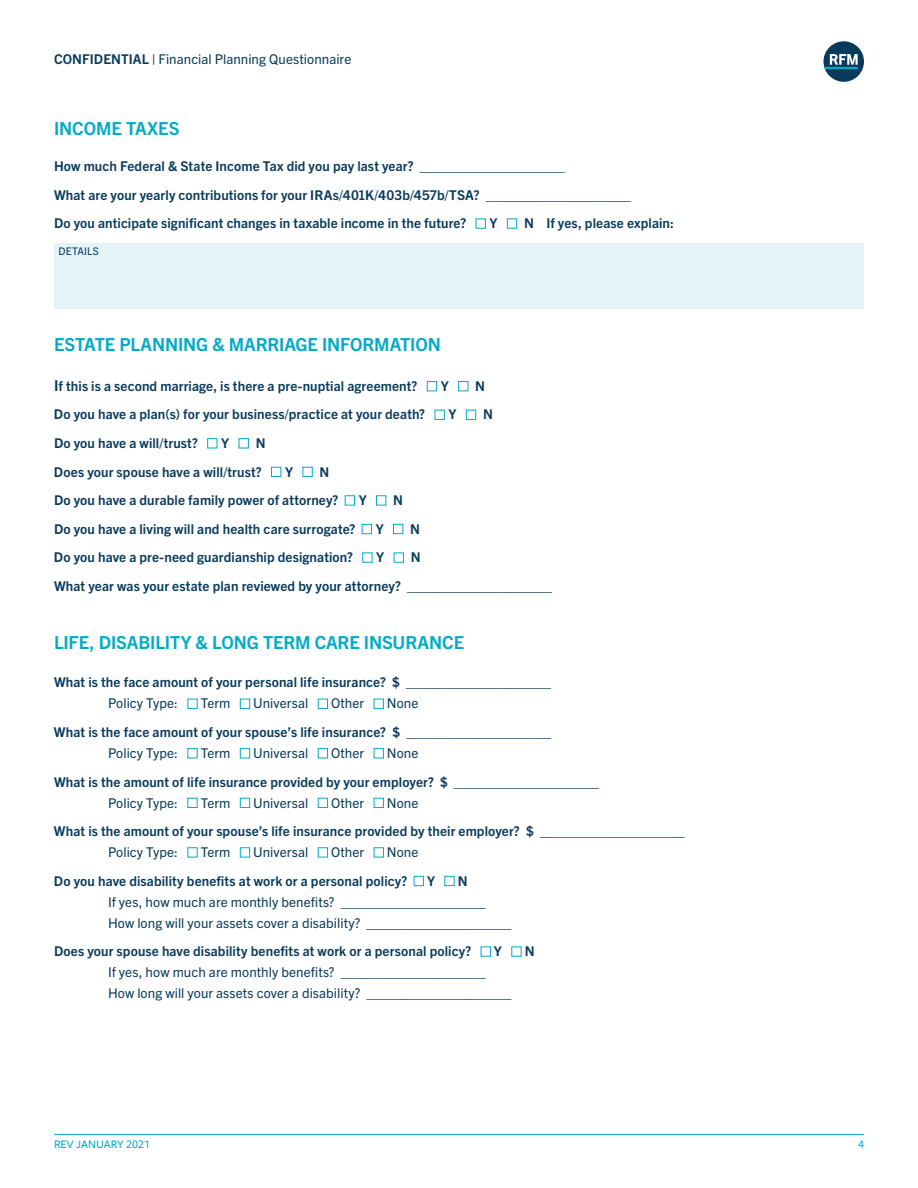
<style>
.page{position:relative;width:918px;height:1188px;background:#fff}
.page>*{position:absolute;margin:0;border:0;box-sizing:border-box;transform-origin:0 0}
.t1{font:700 18px "Trade Gothic Next LT Pro";letter-spacing:-.01em;color:#00abc8}
.t2{font:700 13.5px/21px "Trade Gothic Next LT Pro";letter-spacing:.01em;color:#083a5c}
.t3{font:13.5px/21px "Trade Gothic Next LT Pro";letter-spacing:.005em;color:#083a5c}
.t4{font:500 12px "Freight Sans Pro";color:#00abc8}
.t5{font:10.5px "Trade Gothic Next LT Pro";letter-spacing:.01em;color:#083a5c}
.s1{font-weight:700}
.s2{font-weight:400}
.s3{color:#00abc8}
.s4{font-size:15px}
</style>
<div class="page">
<hr style="left:54px;top:1134px;width:810px;height:1px;background:#00abc8">
<div style="left:54px;top:243px;width:810px;height:66px;background:#e4f3f7"></div>
<div style="left:824px;top:41px;width:40px;height:41px;background:#083a5c;border-radius:50%"></div>
<svg style="left:824px;top:54px;width:34px;height:15px"></svg>
<p class="t3" style="left:54px;top:48px;width:299px"><span class="s1">CONFIDENTIAL |</span> Financial Planning Questionnaire</p>
<p class="t1" style="left:54px;top:116px;width:127px">INCOME TAXES</p>
<p class="t2" style="left:54px;top:155px;width:512px">How much Federal &amp; State Income Tax did you pay last year? <span class="s2">___________________</span></p>
<p class="t2" style="left:54px;top:183px;width:578px">What are your yearly contributions for your IRAs/401K/403b/457b/TSA? <span class="s2">___________________</span></p>
<p class="t2" style="left:54px;top:212px;width:622px">Do you anticipate significant changes in taxable income in the future? <span class="s3">■</span> Y <span class="s3">■</span> N If yes, please explain:</p>
<p class="t5" style="left:58px;top:244px;width:42px">DETAILS</p>
<p class="t1" style="left:54px;top:332px;width:388px">ESTATE PLANNING &amp; MARRIAGE INFORMATION</p>
<p class="t2" style="left:54px;top:375px;width:433px"><span class="s4">I</span>f this is a second marriage, is there a pre-nuptial agreement? <span class="s3">■</span> Y <span class="s3">■</span> N</p>
<p class="t2" style="left:54px;top:403px;width:440px">Do you have a plan(s) for your business/practice at your death? <span class="s3">■</span> Y <span class="s3">■</span> N</p>
<p class="t2" style="left:54px;top:432px;width:213px">Do you have a will/trust? <span class="s3">■</span> Y <span class="s3">■</span> N</p>
<p class="t2" style="left:54px;top:460px;width:277px">Does your spouse have a will/trust? <span class="s3">■</span> Y <span class="s3">■</span> N</p>
<p class="t2" style="left:54px;top:489px;width:351px">Do you have a durable family power of attorney? <span class="s3">■</span> Y <span class="s3">■</span> N</p>
<p class="t2" style="left:54px;top:517px;width:368px">Do you have a living will and health care surrogate? <span class="s3">■</span> Y <span class="s3">■</span> N</p>
<p class="t2" style="left:54px;top:546px;width:368px">Do you have a pre-need guardianship designation? <span class="s3">■</span> Y <span class="s3">■</span> N</p>
<p class="t2" style="left:54px;top:575px;width:500px">What year was your estate plan reviewed by your attorney? <span class="s2">___________________</span></p>
<p class="t1" style="left:54px;top:630px;width:412px">LIFE, DISABILITY &amp; LONG TERM CARE INSURANCE</p>
<p class="t3" style="left:108px;top:671px;width:445px;text-indent:-54px"><span class="s1">What is the face amount of your personal life insurance? $</span> ___________________<br>Policy Type: <span class="s3">■</span> Term <span class="s3">■</span> Universal <span class="s3">■</span> Other <span class="s3">■</span> None</p>
<p class="t3" style="left:108px;top:721px;width:445px;text-indent:-54px"><span class="s1">What is the face amount of your spouse’s life insurance? $</span> ___________________<br>Policy Type: <span class="s3">■</span> Term <span class="s3">■</span> Universal <span class="s3">■</span> Other <span class="s3">■</span> None</p>
<p class="t2" style="left:108px;top:770px;width:493px;text-indent:-54px">What is the amount of life insurance provided by your employer? $ <span class="s2">___________________<br>Policy Type:</span> <span class="s3">■</span> <span class="s2">Term</span> <span class="s3">■</span> <span class="s2">Universal</span> <span class="s3">■</span> <span class="s2">Other</span> <span class="s3">■</span> <span class="s2">None</span></p>
<p class="t2" style="left:108px;top:820px;width:578px;text-indent:-54px">What is the amount of your spouse’s life insurance provided by their employer? $ <span class="s2">___________________<br>Policy Type:</span> <span class="s3">■</span> <span class="s2">Term</span> <span class="s3">■</span> <span class="s2">Universal</span> <span class="s3">■</span> <span class="s2">Other</span> <span class="s3">■</span> <span class="s2">None</span></p>
<p class="t3" style="left:108px;top:869px;width:405px;text-indent:-54px"><span class="s1">Do you have disability benefits at work or a personal policy?</span> <span class="s3">■</span> <span class="s1">Y</span> <span class="s3">■</span> <span class="s1">N<br></span>If yes, how much are monthly benefits? ___________________<br>How long will your assets cover a disability? ___________________</p>
<p class="t3" style="left:108px;top:940px;width:428px;text-indent:-54px"><span class="s1">Does your spouse have disability benefits at work or a personal policy?</span> <span class="s3">■</span> <span class="s1">Y</span> <span class="s3">■</span> <span class="s1">N<br></span>If yes, how much are monthly benefits? ___________________<br>How long will your assets cover a disability? ___________________</p>
<p class="t4" style="left:54px;top:1137px;width:98px">REV JANUARY 2021</p>
<p class="t4" style="left:858px;top:1137px;width:7px">4</p>
</div>
